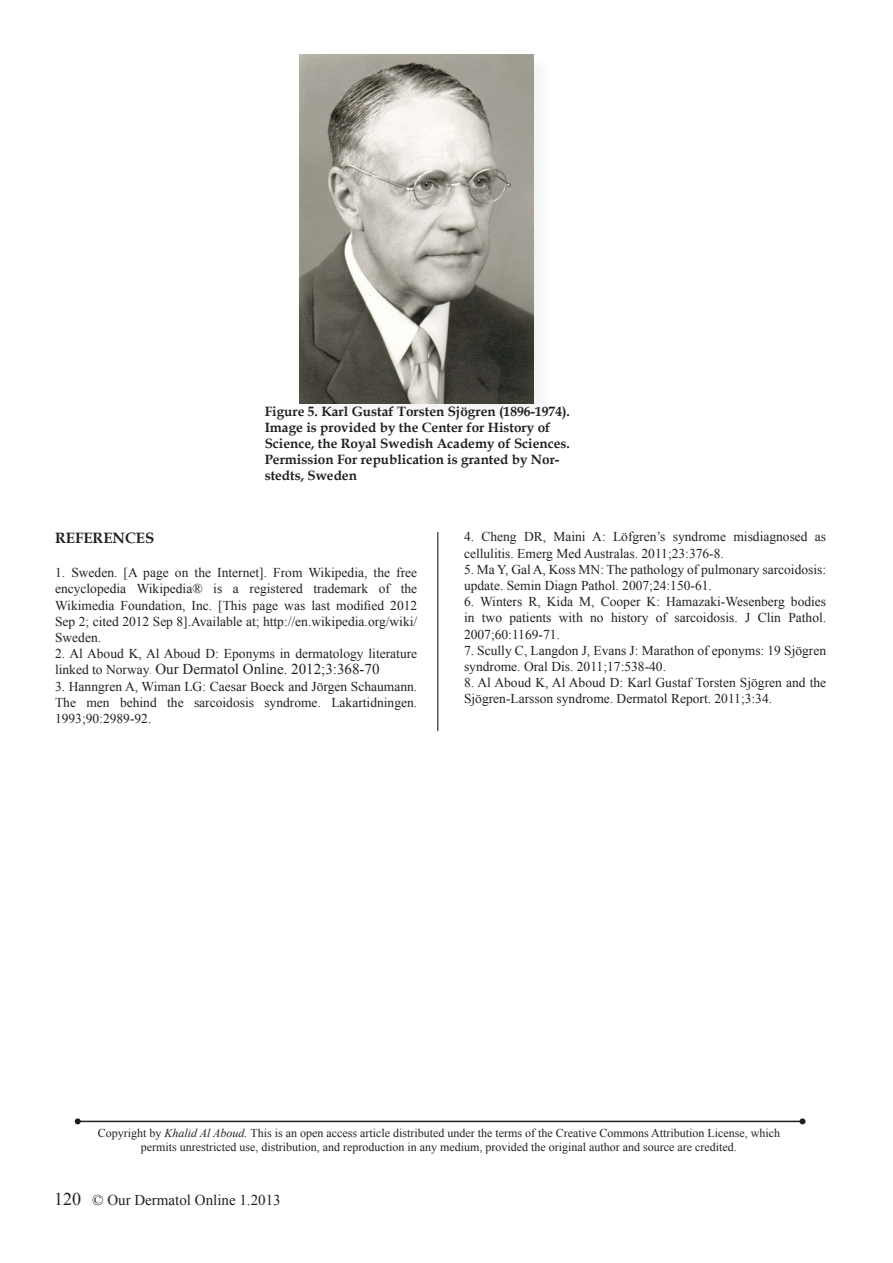
<style>
.page{position:relative;width:893px;height:1263px;background:#fff}
.page>*{position:absolute;margin:0;border:0;box-sizing:border-box;transform-origin:0 0}
.t1{font:15px "Times New Roman";color:#231f20}
.t2{font:700 15px "Book Antiqua";color:#231f20}
.t3{font:13.5px/16.2px "Times New Roman";color:#231f20}
.t4{font:700 13.5px/16.2px "Book Antiqua";color:#231f20}
.t5{font:12px "Times New Roman";color:#231f20}
.s1{font-size:13.5px}
.s2{font-size:13.5px;color:#ef476f}
.s3{font-style:italic}
.s4{font-size:18px}
</style>
<div class="page">
<div style="left:302px;top:56px;width:251px;height:366px;background:#f8f7f8"></div>
<img style="left:300px;top:54px;width:234px;height:350px">
<hr style="left:78px;top:1121px;width:724px;height:1px;background:#231f20">
<svg style="left:75px;top:1118px;width:6px;height:6px"></svg>
<svg style="left:799px;top:1118px;width:6px;height:6px"></svg>
<hr style="left:437px;top:532px;width:1px;height:199px;background:#231f20">
<p class="t4" style="left:265px;top:403px;width:307px">Figure 5. Karl Gustaf Torsten Sjögren (1896-1974).<br>Image is provided by the Center for History of Science, the Royal Swedish Academy of Sciences.<br>Permission For republication is granted by Nor&shy;stedts, Sweden</p>
<p class="t2" style="left:55px;top:528px;width:101px">REFERENCES</p>
<p class="t3" style="left:55px;top:564px;width:364px;text-align:justify">1. Sweden. [A page on the Internet]. From Wikipedia, the free encyclopedia Wikipedia® is a registered trademark of the Wikimedia Foundation, Inc. [This page was last modified 2012<br>Sep 2; cited 2012 Sep 8].Available at; http://en.wikipedia.org/wiki/ Sweden.</p>
<p class="t3" style="left:55px;top:645px;width:364px">2. Al Aboud K, Al Aboud D: Eponyms in dermatology literature</p>
<p class="t1" style="left:55px;top:659px;width:326px"><span class="s1">linked to Norway</span><span class="s2">.</span> Our Dermatol Online. 2012;3:368-70</p>
<p class="t3" style="left:55px;top:678px;width:364px;text-align:justify">3. Hanngren A, Wiman LG: Caesar Boeck and Jörgen Schaumann.<br>The men behind the sarcoidosis syndrome. Lakartidningen.<br>1993;90:2989-92.</p>
<p class="t3" style="left:464px;top:529px;width:364px">4. Cheng DR, Maini A: Löfgren’s syndrome misdiagnosed as cellulitis. Emerg Med Australas. 2011;23:376-8.</p>
<p class="t3" style="left:464px;top:561px;width:364px">5. Ma Y, Gal A, Koss MN: The pathology of pulmonary sarcoidosis: update. Semin Diagn Pathol. 2007;24:150-61.</p>
<p class="t3" style="left:464px;top:593px;width:364px;text-align:justify">6. Winters R, Kida M, Cooper K: Hamazaki-Wesenberg bodies in two patients with no history of sarcoidosis. J Clin Pathol.<br>2007;60:1169-71.</p>
<p class="t3" style="left:464px;top:642px;width:364px">7. Scully C, Langdon J, Evans J: Marathon of eponyms: 19 Sjögren syndrome. Oral Dis. 2011;17:538-40.</p>
<p class="t3" style="left:464px;top:674px;width:364px">8. Al Aboud K, Al Aboud D: Karl Gustaf Torsten Sjögren and the<br>Sjögren-Larsson syndrome. Dermatol Report. 2011;3:34.</p>
<p class="t5" style="left:98px;top:1125px;width:684px">Copyright by <span class="s3">Khalid Al Aboud.</span> This is an open access article distributed under the terms of the Creative Commons Attribution License, which</p>
<p class="t5" style="left:141px;top:1139px;width:597px">permits unrestricted use, distribution, and reproduction in any medium, provided the original author and source are credited.</p>
<p class="t1" style="left:54px;top:1190px;width:228px"><span class="s4">120</span> © Our Dermatol Online 1.2013</p>
</div>
